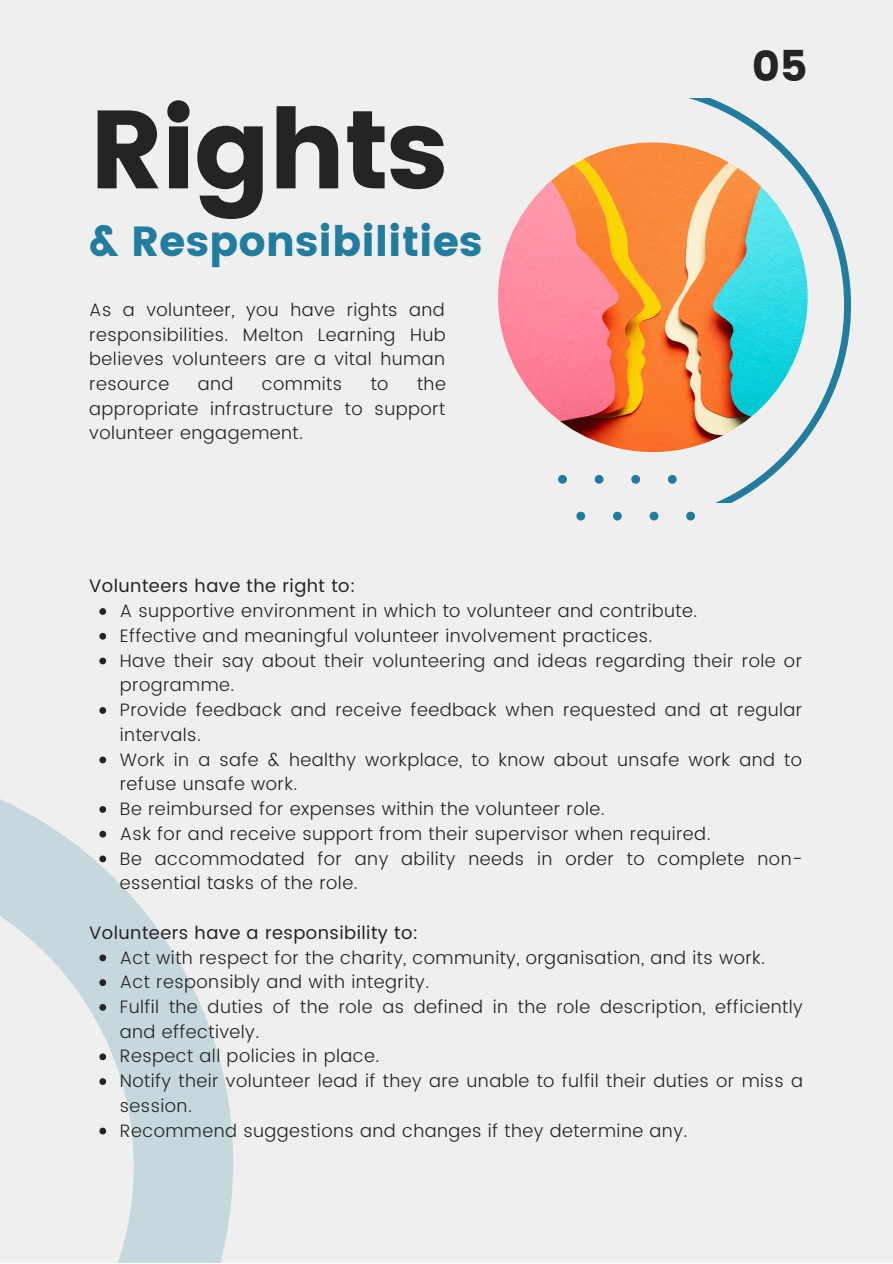
<style>
.page{position:relative;width:893px;height:1264px;background:#fff}
.page>*{position:absolute;margin:0;border:0;box-sizing:border-box;transform-origin:0 0}
.t1{font:111px "Poppins";letter-spacing:-.025em;color:#242424}
.t2{font:42.6px "Poppins";color:#242424}
.t3{font:42px "Poppins";color:#227c9d}
.t4{font:300 18px/24.8px "Poppins";letter-spacing:.025em;color:#242424}
.t5{font:18px "Poppins";letter-spacing:.025em;color:#242424}
</style>
<div class="page">
<div style="left:0;top:0;width:892px;height:1262px;background:#efefef"></div>
<svg style="left:628px;top:99px;width:223px;height:403px"></svg>
<svg style="left:0;top:763px;width:233px;height:499px"></svg>
<img style="left:498px;top:142px;width:309px;height:310px;border-radius:50%">
<svg style="left:99px;top:608px;width:7px;height:7px"></svg>
<svg style="left:99px;top:633px;width:7px;height:6px"></svg>
<svg style="left:99px;top:657px;width:7px;height:7px"></svg>
<svg style="left:99px;top:707px;width:7px;height:6px"></svg>
<svg style="left:99px;top:756px;width:7px;height:7px"></svg>
<svg style="left:99px;top:806px;width:7px;height:6px"></svg>
<svg style="left:99px;top:830px;width:7px;height:7px"></svg>
<svg style="left:99px;top:855px;width:7px;height:7px"></svg>
<svg style="left:99px;top:954px;width:7px;height:7px"></svg>
<svg style="left:99px;top:979px;width:7px;height:7px"></svg>
<svg style="left:99px;top:1004px;width:7px;height:6px"></svg>
<svg style="left:99px;top:1053px;width:7px;height:7px"></svg>
<svg style="left:99px;top:1078px;width:7px;height:6px"></svg>
<svg style="left:99px;top:1127px;width:7px;height:7px"></svg>
<svg style="left:558px;top:475px;width:9px;height:8px"></svg>
<svg style="left:594px;top:475px;width:9px;height:8px"></svg>
<svg style="left:631px;top:475px;width:9px;height:8px"></svg>
<svg style="left:667px;top:475px;width:9px;height:8px"></svg>
<svg style="left:576px;top:511px;width:9px;height:9px"></svg>
<svg style="left:613px;top:511px;width:8px;height:9px"></svg>
<svg style="left:649px;top:511px;width:9px;height:9px"></svg>
<svg style="left:686px;top:511px;width:9px;height:9px"></svg>
<p class="t1" style="left:89px;top:85px;width:360px">Rights</p>
<p class="t3" style="left:89px;top:217px;width:394px">&amp; Responsibilities</p>
<p class="t4" style="left:89px;top:297px;width:358px;text-align:justify">As a volunteer, you have rights and responsibilities. Melton Learning Hub believes volunteers are a vital human resource</p>
<p class="t4" style="left:198px;top:371px;width:37px">and</p>
<p class="t4" style="left:262px;top:371px;width:82px">commits</p>
<p class="t4" style="left:370px;top:371px;width:19px">to</p>
<p class="t4" style="left:89px;top:371px;width:358px;text-align:justify;text-indent:328px">the appropriate infrastructure to support volunteer engagement.</p>
<p class="t5" style="left:89px;top:575px;width:267px">Volunteers have the right to:</p>
<p class="t2" style="left:752px;top:42px;width:57px">05</p>
<p class="t4" style="left:120px;top:598px;width:579px">A supportive environment in which to volunteer and contribute.</p>
<p class="t4" style="left:120px;top:623px;width:534px">Effective and meaningful volunteer involvement practices.</p>
<p class="t4" style="left:120px;top:648px;width:683px">Have their say about their volunteering and ideas regarding their role or programme.</p>
<p class="t4" style="left:120px;top:697px;width:683px">Provide feedback and receive feedback when requested and at regular intervals.</p>
<p class="t4" style="left:120px;top:747px;width:683px">Work in a safe &amp; healthy workplace, to know about unsafe work and to refuse unsafe work.</p>
<p class="t4" style="left:120px;top:796px;width:486px">Be reimbursed for expenses within the volunteer role.</p>
<p class="t4" style="left:120px;top:821px;width:592px">Ask for and receive support from their supervisor when required.</p>
<p class="t4" style="left:120px;top:846px;width:684px">Be accommodated for any ability needs in order to complete non&shy;essential tasks of the role.</p>
<p class="t5" style="left:89px;top:922px;width:330px">Volunteers have a responsibility to:</p>
<p class="t4" style="left:120px;top:944px;width:646px">Act with respect for the charity, community, organisation, and its work.</p>
<p class="t4" style="left:120px;top:969px;width:311px">Act responsibly and with integrity.</p>
<p class="t4" style="left:120px;top:994px;width:684px">Fulfil the duties of the role as defined in the role description, efficiently and effectively.</p>
<p class="t4" style="left:120px;top:1043px;width:261px">Respect all policies in place.</p>
<p class="t4" style="left:120px;top:1068px;width:684px">Notify their volunteer lead if they are unable to fulfil their duties or miss a session.</p>
<p class="t4" style="left:120px;top:1118px;width:569px">Recommend suggestions and changes if they determine any.</p>
</div>
